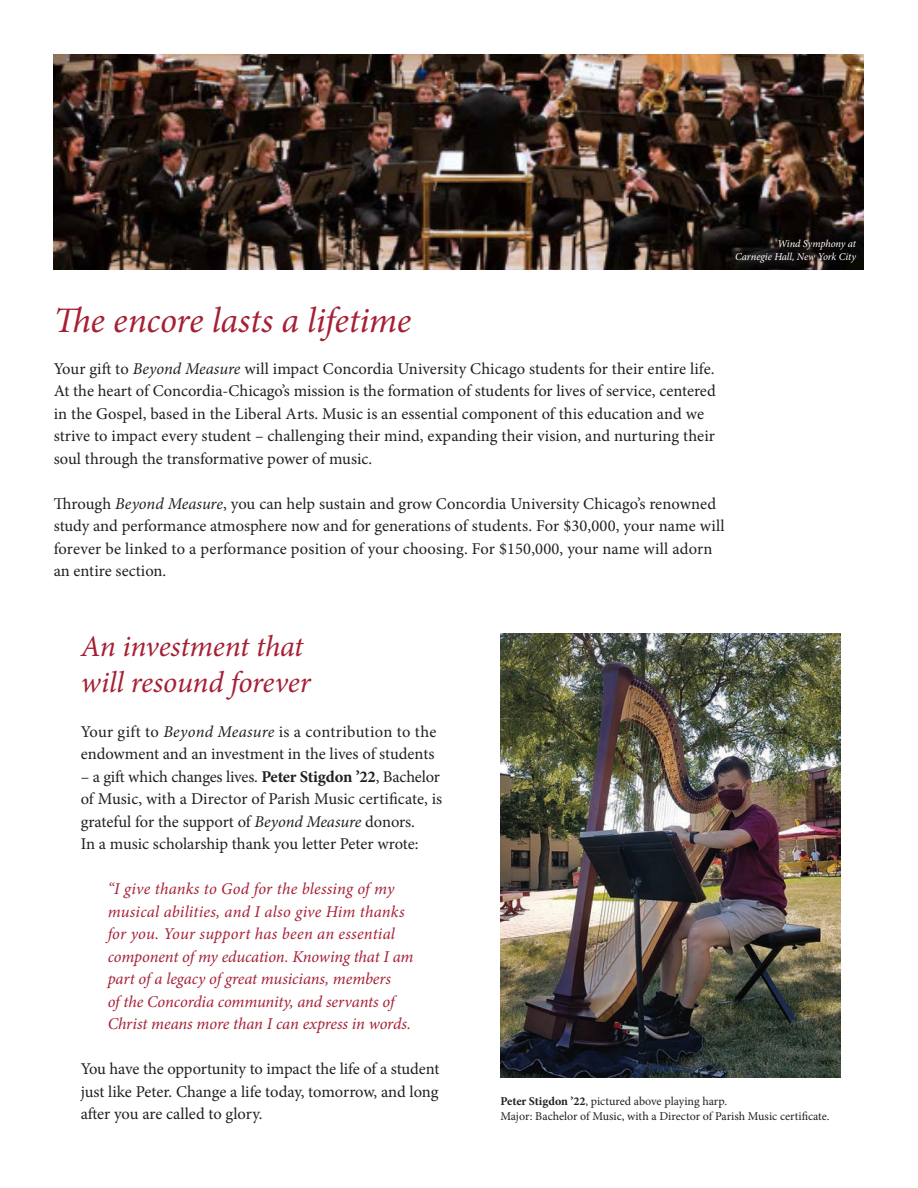
<style>
.page{position:relative;width:918px;height:1188px;background:#fff}
.page>*{position:absolute;margin:0;border:0;box-sizing:border-box;transform-origin:0 0}
.t1{font:italic 36px "Minion Pro";letter-spacing:-.01em;color:#a62035}
.t2{font:italic 30px/36px "Minion Pro";letter-spacing:-.01em;color:#a62035}
.t3{font:16.5px/22.5px "Minion Pro";color:#231f20}
.t4{font:italic 16.5px/22.5px "Minion Pro";color:#a62035}
.t5{font:12px/14.4px "Minion Pro";letter-spacing:-.005em;color:#231f20}
.t6{font:italic 10.5px "Minion Pro";letter-spacing:-.01em;color:#fff}
.s1{font-style:italic}
.s2{font-weight:700}
</style>
<div class="page">
<img style="left:54px;top:54px;width:810px;height:216px">
<img style="left:500px;top:634px;width:341px;height:443px">
<p class="t6" style="left:778px;top:237px;width:80px">Wind Symphony at</p>
<p class="t6" style="left:735px;top:249px;width:122px">Carnegie Hall, New York City</p>
<p class="t1" style="left:54px;top:296px;width:359px">The encore lasts a lifetime</p>
<p class="t3" style="left:54px;top:357px;width:664px">Your gift to <span class="s1">Beyond Measure</span> will impact Concordia University Chicago students for their entire life.<br>At the heart of Concordia-Chicago’s mission is the formation of students for lives of service, centered in the Gospel, based in the Liberal Arts. Music is an essential component of this education and we strive to impact every student – challenging their mind, expanding their vision, and nurturing their soul through the transformative power of music.</p>
<p class="t3" style="left:54px;top:492px;width:672px">Through <span class="s1">Beyond Measure</span>, you can help sustain and grow Concordia University Chicago’s renowned study and performance atmosphere now and for generations of students. For $30,000, your name will forever be linked to a performance position of your choosing. For $150,000, your name will adorn an entire section.</p>
<p class="t2" style="left:81px;top:628px;width:232px">An investment that will resound forever</p>
<p class="t3" style="left:81px;top:720px;width:357px">Your gift to <span class="s1">Beyond Measure</span> is a contribution to the endowment and an investment in the lives of students</p>
<p class="t3" style="left:81px;top:765px;width:363px">– a gift which changes lives. <span class="s2">Peter Stigdon ’22</span>, Bachelor of Music, with a Director of Parish Music certificate, is grateful for the support of <span class="s1">Beyond Measure</span> donors.<br>In a music scholarship thank you letter Peter wrote:</p>
<p class="t4" style="left:108px;top:878px;width:307px">“I give thanks to God for the blessing of my musical abilities, and I also give Him thanks for you. Your support has been an essential component of my education. Knowing that I am part of a legacy of great musicians, members<br>of the Concordia community, and servants of Christ means more than I can express in words.</p>
<p class="t3" style="left:81px;top:1058px;width:360px;text-align:justify">You have the opportunity to impact the life of a student just like Peter. Change a life today, tomorrow, and long after you are called to glory.</p>
<p class="t5" style="left:500px;top:1094px;width:331px"><span class="s2">Peter Stigdon ’22</span>, pictured above playing harp.<br>Major: Bachelor of Music, with a Director of Parish Music certificate.</p>
</div>
